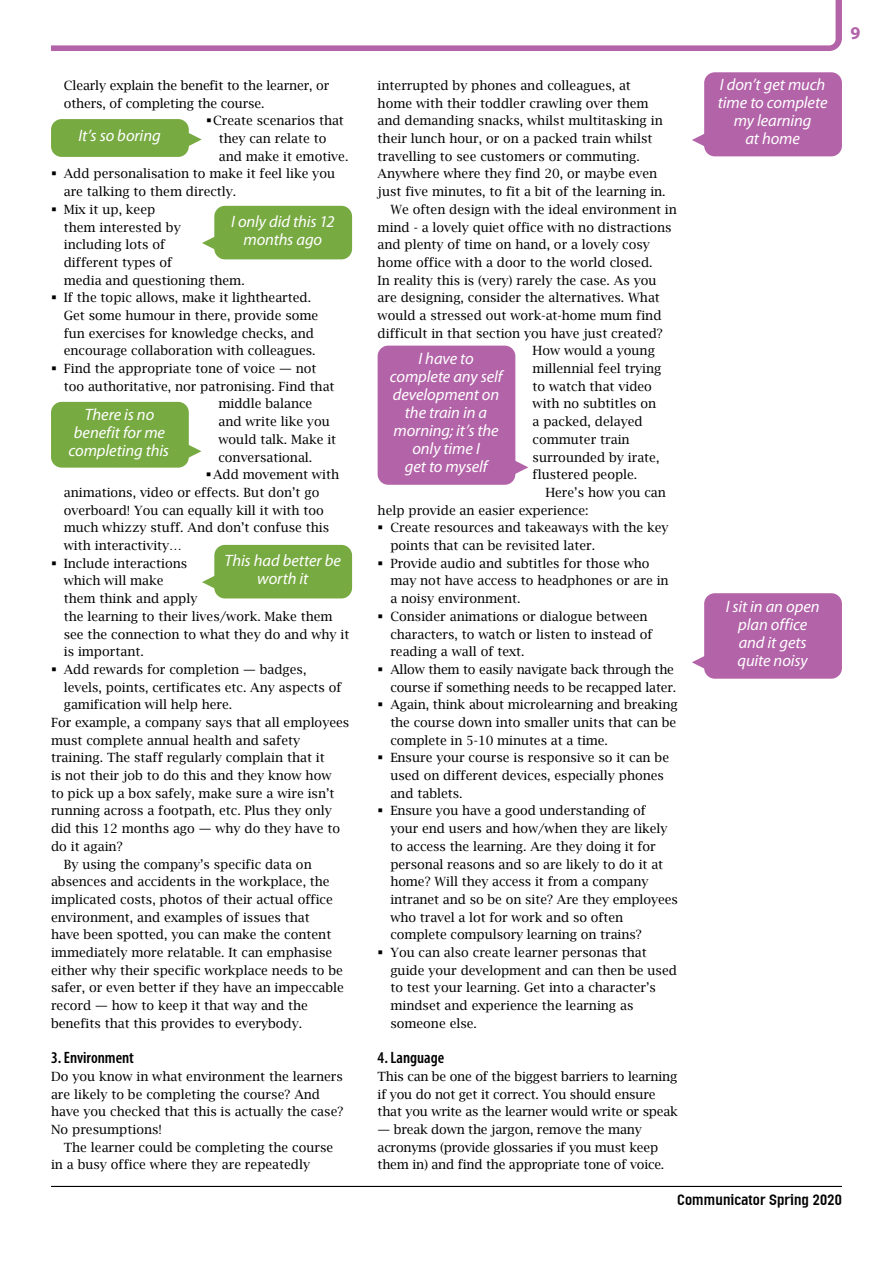
<style>
.page{position:relative;width:893px;height:1263px;background:#fff}
.page>*{position:absolute;margin:0;border:0;box-sizing:border-box;transform-origin:0 0}
.t1{font:700 18px "Myriad Pro";color:#b363a8}
.Speech_Quote{font:italic 16.5px/18px "Myriad Pro";letter-spacing:-.005em;color:#fff;text-align:center}
.Blue_H3{font:600 condensed 16.5px "Myriad Pro";color:#000}
.t2{font:15px "Linotype Ordinar";color:#000}
.Blue_Body{font:12.75px/17.7px "Lucida Bright";color:#000}
.Blue_Body__first{font:12.75px/17.7px "Lucida Bright";color:#000}
</style>
<div class="page">
<hr style="left:51px;top:1186px;width:791px;height:1px;background:#000">
<svg style="left:51px;top:0;width:791px;height:51px"></svg>
<div style="left:51px;top:119px;width:138px;height:38px;background:#78aa42;border-radius:11px"></div>
<svg style="left:188px;top:132px;width:14px;height:14px"></svg>
<div style="left:378px;top:346px;width:137px;height:139px;background:#b363a8;border-radius:11px"></div>
<svg style="left:515px;top:460px;width:13px;height:14px"></svg>
<div style="left:704px;top:72px;width:138px;height:84px;background:#b363a8;border-radius:11px"></div>
<svg style="left:692px;top:133px;width:13px;height:14px"></svg>
<div style="left:214px;top:206px;width:138px;height:53px;background:#78aa42;border-radius:11px"></div>
<svg style="left:202px;top:236px;width:13px;height:14px"></svg>
<div style="left:51px;top:402px;width:138px;height:66px;background:#78aa42;border-radius:11px"></div>
<svg style="left:188px;top:444px;width:13px;height:14px"></svg>
<div style="left:214px;top:545px;width:138px;height:53px;background:#78aa42;border-radius:11px"></div>
<svg style="left:202px;top:575px;width:13px;height:14px"></svg>
<div style="left:704px;top:593px;width:138px;height:86px;background:#b363a8;border-radius:11px"></div>
<svg style="left:692px;top:655px;width:13px;height:14px"></svg>
<p class="Blue_Body" style="left:64px;top:77px;width:267px">Clearly explain the benefit to the learner, or others, of completing the course.</p>
<p class="Blue_Body" style="left:219px;top:112px;width:131px;text-indent:-6px">Create scenarios that they can relate to and make it emotive.</p>
<p class="Blue_Body" style="left:64px;top:165px;width:273px">Add personalisation to make it feel like you are talking to them directly.</p>
<p class="Blue_Body" style="left:64px;top:200px;width:182px">Mix it up, keep<br>them interested by<br>including lots of<br>different types of<br>media and questioning them.</p>
<p class="Blue_Body" style="left:64px;top:289px;width:256px">If the topic allows, make it lighthearted.<br>Get some humour in there, provide some fun exercises for knowledge checks, and encourage collaboration with colleagues.</p>
<p class="Blue_Body" style="left:64px;top:360px;width:254px">Find the appropriate tone of voice — not</p>
<p class="Blue_Body" style="left:64px;top:377px;width:272px">too authoritative, nor patronising. Find that</p>
<p class="Blue_Body" style="left:218px;top:395px;width:95px">middle balance</p>
<p class="Blue_Body" style="left:218px;top:413px;width:113px">and write like you</p>
<p class="Blue_Body" style="left:218px;top:430px;width:119px">would talk. Make it</p>
<p class="Blue_Body" style="left:218px;top:448px;width:95px">conversational.</p>
<p class="Blue_Body" style="left:64px;top:466px;width:277px;text-indent:149px">Add movement with animations, video or effects. But don’t go overboard! You can equally kill it with too much whizzy stuff. And don’t confuse this with interactivity…</p>
<p class="Blue_Body" style="left:64px;top:554px;width:287px">Include interactions<br>which will make<br>them think and apply<br>the learning to their lives/work. Make them see the connection to what they do and why it is important.</p>
<p class="Blue_Body" style="left:64px;top:660px;width:279px">Add rewards for completion — badges, levels, points, certificates etc. Any aspects of gamification will help here.</p>
<p class="Blue_Body__first" style="left:51px;top:713px;width:300px">For example, a company says that all employees must complete annual health and safety training. The staff regularly complain that it<br>is not their job to do this and they know how<br>to pick up a box safely, make sure a wire isn’t running across a footpath, etc. Plus they only did this 12 months ago — why do they have to do it again?</p>
<p class="Blue_Body" style="left:51px;top:855px;width:294px;text-indent:13px">By using the company’s specific data on absences and accidents in the workplace, the implicated costs, photos of their actual office environment, and examples of issues that<br>have been spotted, you can make the content immediately more relatable. It can emphasise either why their specific workplace needs to be safer, or even better if they have an impeccable record — how to keep it that way and the benefits that this provides to everybody.</p>
<p class="Blue_H3" style="left:51px;top:1047px;width:84px">3. Environment</p>
<p class="Blue_Body__first" style="left:51px;top:1067px;width:294px">Do you know in what environment the learners are likely to be completing the course? And have you checked that this is actually the case?<br>No presumptions!</p>
<p class="Blue_Body" style="left:51px;top:1138px;width:284px;text-indent:13px">The learner could be completing the course in a busy office where they are repeatedly</p>
<p class="Speech_Quote" style="left:78px;top:126px;width:84px">It’s so boring</p>
<p class="Speech_Quote" style="left:231px;top:212px;width:105px">I only did this 12 months ago</p>
<p class="Speech_Quote" style="left:68px;top:405px;width:102px">There is no benefit for me completing this</p>
<p class="Speech_Quote" style="left:225px;top:551px;width:118px">This had better be worth it</p>
<h1 class="t1" style="left:850px;top:21px;width:11px">9</h1>
<p class="Blue_Body" style="left:378px;top:77px;width:290px">interrupted by phones and colleagues, at home with their toddler crawling over them and demanding snacks, whilst multitasking in their lunch hour, or on a packed train whilst travelling to see customers or commuting.<br>Anywhere where they find 20, or maybe even just five minutes, to fit a bit of the learning in.</p>
<p class="Blue_Body" style="left:390px;top:200px;width:288px">We often design with the ideal environment in</p>
<p class="Blue_Body" style="left:378px;top:218px;width:295px">mind - a lovely quiet office with no distractions</p>
<p class="Blue_Body" style="left:378px;top:236px;width:274px">and plenty of time on hand, or a lovely cosy</p>
<p class="Blue_Body" style="left:378px;top:253px;width:276px">home office with a door to the world closed.</p>
<p class="Blue_Body" style="left:378px;top:271px;width:280px">In reality this is (very) rarely the case. As you</p>
<p class="Blue_Body" style="left:378px;top:289px;width:284px">are designing, consider the alternatives. What</p>
<p class="Blue_Body" style="left:378px;top:307px;width:285px">would a stressed out work-at-home mum find</p>
<p class="Blue_Body" style="left:378px;top:324px;width:287px">difficult in that section you have just created?</p>
<p class="Blue_Body" style="left:533px;top:342px;width:124px">How would a young</p>
<p class="Blue_Body" style="left:533px;top:360px;width:130px">millennial feel trying</p>
<p class="Blue_Body" style="left:533px;top:377px;width:121px">to watch that video</p>
<p class="Blue_Body" style="left:533px;top:395px;width:125px">with no subtitles on</p>
<p class="Blue_Body" style="left:533px;top:413px;width:112px">a packed, delayed</p>
<p class="Blue_Body" style="left:533px;top:430px;width:99px">commuter train</p>
<p class="Blue_Body" style="left:533px;top:448px;width:128px">surrounded by irate,</p>
<p class="Blue_Body" style="left:533px;top:466px;width:106px">flustered people.</p>
<p class="Blue_Body" style="left:378px;top:483px;width:290px;text-indent:168px">Here’s how you can help provide an easier experience:</p>
<p class="Blue_Body" style="left:390px;top:519px;width:280px">Create resources and takeaways with the key points that can be revisited later.</p>
<p class="Blue_Body" style="left:390px;top:554px;width:280px">Provide audio and subtitles for those who may not have access to headphones or are in a noisy environment.</p>
<p class="Blue_Body" style="left:390px;top:607px;width:264px">Consider animations or dialogue between characters, to watch or listen to instead of reading a wall of text.</p>
<p class="Blue_Body" style="left:390px;top:660px;width:287px">Allow them to easily navigate back through the course if something needs to be recapped later.</p>
<p class="Blue_Body" style="left:390px;top:696px;width:289px;text-align:justify">Again, think about microlearning and breaking the course down into smaller units that can be complete in 5-10 minutes at a time.</p>
<p class="Blue_Body" style="left:390px;top:749px;width:280px">Ensure your course is responsive so it can be used on different devices, especially phones and tablets.</p>
<p class="Blue_Body" style="left:390px;top:802px;width:289px">Ensure you have a good understanding of<br>your end users and how/when they are likely to access the learning. Are they doing it for personal reasons and so are likely to do it at home? Will they access it from a company intranet and so be on site? Are they employees who travel a lot for work and so often complete compulsory learning on trains?</p>
<p class="Blue_Body" style="left:390px;top:943px;width:288px">You can also create learner personas that guide your development and can then be used to test your learning. Get into a character’s mindset and experience the learning as someone else.</p>
<p class="Blue_H3" style="left:378px;top:1047px;width:68px">4. Language</p>
<p class="Blue_Body__first" style="left:378px;top:1067px;width:302px">This can be one of the biggest barriers to learning if you do not get it correct. You should ensure that you write as the learner would write or speak</p>
<p class="Blue_Body__first" style="left:378px;top:1120px;width:288px">— break down the jargon, remove the many acronyms (provide glossaries if you must keep them in) and find the appropriate tone of voice.</p>
<p class="Speech_Quote" style="left:390px;top:350px;width:114px">I have to complete any self development on</p>
<p class="Speech_Quote" style="left:393px;top:404px;width:107px">the train in a morning; it’s the only time I</p>
<p class="Speech_Quote" style="left:405px;top:458px;width:84px">get to myself</p>
<p class="Speech_Quote" style="left:718px;top:75px;width:111px">I don’t get much time to complete my learning<br>at home</p>
<p class="Speech_Quote" style="left:726px;top:597px;width:95px">I sit in an open plan office and it gets quite noisy</p>
<p class="t2" style="left:677px;top:1190px;width:166px">Communicator Spring 2020</p>
</div>
